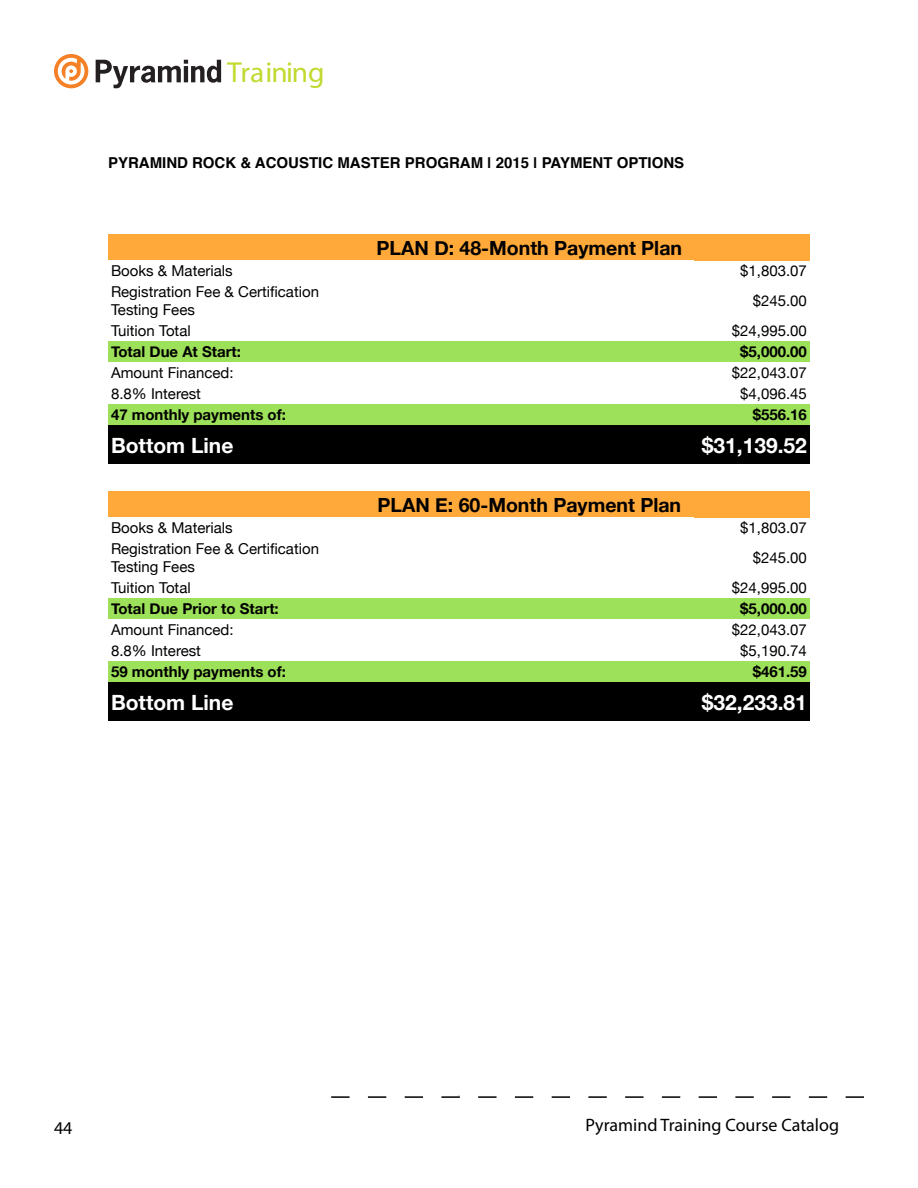
<style>
.page{position:relative;width:918px;height:1188px;background:#fff}
.page>*{position:absolute;margin:0;border:0;box-sizing:border-box;transform-origin:0 0}
.t1{font:28.95px "Myriad Pro";letter-spacing:-.03em;color:#c2d930}
.t2{font:700 21px "Helvetica Neue";color:#fff}
.t3{font:700 19.5px "Helvetica Neue";color:#000}
.t4{font:18px "Myriad Pro";color:#000}
.t5{font:18px "Myriad Pro";color:#000}
.t6{font:15px/18px "Helvetica Neue";color:#000}
.t7{font:700 15px "Helvetica Neue";color:#000}
.t8{font:700 15px "Helvetica";color:#000}
</style>
<div class="page">
<svg style="left:54px;top:54px;width:34px;height:34px"></svg>
<svg style="left:96px;top:60px;width:125px;height:28px"></svg>
<div style="left:108px;top:234px;width:257px;height:26px;background:#ffa93a"></div>
<div style="left:365px;top:234px;width:329px;height:26px;background:#ffa93a"></div>
<div style="left:694px;top:234px;width:116px;height:26px;background:#ffa93a"></div>
<div style="left:108px;top:341px;width:257px;height:21px;background:#9ce159"></div>
<div style="left:365px;top:341px;width:329px;height:21px;background:#9ce159"></div>
<div style="left:694px;top:341px;width:116px;height:21px;background:#9ce159"></div>
<div style="left:108px;top:404px;width:257px;height:21px;background:#9ce159"></div>
<div style="left:365px;top:404px;width:329px;height:21px;background:#9ce159"></div>
<div style="left:694px;top:404px;width:116px;height:21px;background:#9ce159"></div>
<div style="left:108px;top:425px;width:257px;height:39px;background:#000"></div>
<div style="left:365px;top:425px;width:329px;height:39px;background:#000"></div>
<div style="left:694px;top:425px;width:116px;height:39px;background:#000"></div>
<div style="left:108px;top:491px;width:257px;height:26px;background:#ffa93a"></div>
<div style="left:365px;top:491px;width:329px;height:26px;background:#ffa93a"></div>
<div style="left:694px;top:491px;width:116px;height:26px;background:#ffa93a"></div>
<div style="left:108px;top:598px;width:257px;height:21px;background:#9ce159"></div>
<div style="left:365px;top:598px;width:329px;height:21px;background:#9ce159"></div>
<div style="left:694px;top:598px;width:116px;height:21px;background:#9ce159"></div>
<div style="left:108px;top:661px;width:257px;height:21px;background:#9ce159"></div>
<div style="left:365px;top:661px;width:329px;height:21px;background:#9ce159"></div>
<div style="left:694px;top:661px;width:116px;height:21px;background:#9ce159"></div>
<div style="left:108px;top:682px;width:257px;height:39px;background:#000"></div>
<div style="left:365px;top:682px;width:329px;height:39px;background:#000"></div>
<div style="left:694px;top:682px;width:116px;height:39px;background:#000"></div>
<h1 class="t1" style="left:227px;top:55px;width:99px">Training</h1>
<p class="t8" style="left:108px;top:150px;width:578px">PYRAMIND ROCK &amp; ACOUSTIC MASTER PROGRAM | 2015 | PAYMENT OPTIONS</p>
<h3 class="t3" style="left:377px;top:232px;width:307px">PLAN D: 48-Month Payment Plan</h3>
<p class="t6" style="left:111px;top:263px;width:123px">Books &amp; Materials</p>
<p class="t6" style="left:740px;top:263px;width:68px">$1,803.07</p>
<p class="t6" style="left:111px;top:284px;width:210px">Registration Fee &amp; Certification<br>Testing Fees</p>
<p class="t6" style="left:753px;top:293px;width:56px">$245.00</p>
<p class="t6" style="left:111px;top:322px;width:81px">Tuition Total</p>
<p class="t6" style="left:732px;top:322px;width:77px">$24,995.00</p>
<p class="t7" style="left:111px;top:340px;width:132px">Total Due At Start:</p>
<p class="t7" style="left:740px;top:340px;width:68px">$5,000.00</p>
<p class="t6" style="left:111px;top:364px;width:124px">Amount Financed:</p>
<p class="t6" style="left:732px;top:364px;width:77px">$22,043.07</p>
<p class="t6" style="left:111px;top:385px;width:92px">8.8% Interest</p>
<p class="t6" style="left:740px;top:385px;width:68px">$4,096.45</p>
<p class="t7" style="left:111px;top:403px;width:176px">47 monthly payments of:</p>
<p class="t7" style="left:753px;top:403px;width:56px">$556.16</p>
<h2 class="t2" style="left:111px;top:429px;width:124px">Bottom Line</h2>
<h2 class="t2" style="left:702px;top:429px;width:107px">$31,139.52</h2>
<h3 class="t3" style="left:377px;top:489px;width:305px">PLAN E: 60-Month Payment Plan</h3>
<p class="t6" style="left:111px;top:520px;width:123px">Books &amp; Materials</p>
<p class="t6" style="left:740px;top:520px;width:68px">$1,803.07</p>
<p class="t6" style="left:111px;top:541px;width:210px">Registration Fee &amp; Certification<br>Testing Fees</p>
<p class="t6" style="left:753px;top:550px;width:56px">$245.00</p>
<p class="t6" style="left:111px;top:579px;width:81px">Tuition Total</p>
<p class="t6" style="left:732px;top:579px;width:77px">$24,995.00</p>
<p class="t7" style="left:111px;top:597px;width:169px">Total Due Prior to Start:</p>
<p class="t7" style="left:740px;top:597px;width:68px">$5,000.00</p>
<p class="t6" style="left:111px;top:621px;width:124px">Amount Financed:</p>
<p class="t6" style="left:732px;top:621px;width:77px">$22,043.07</p>
<p class="t6" style="left:111px;top:642px;width:92px">8.8% Interest</p>
<p class="t6" style="left:740px;top:642px;width:68px">$5,190.74</p>
<p class="t7" style="left:111px;top:660px;width:176px">59 monthly payments of:</p>
<p class="t7" style="left:753px;top:660px;width:56px">$461.59</p>
<h2 class="t2" style="left:111px;top:686px;width:124px">Bottom Line</h2>
<h2 class="t2" style="left:702px;top:686px;width:107px">$32,233.81</h2>
<p class="t5" style="left:54px;top:1117px;width:20px">44</p>
<p class="t4" style="left:586px;top:1114px;width:255px">Pyramind Training Course Catalog</p>
</div>
